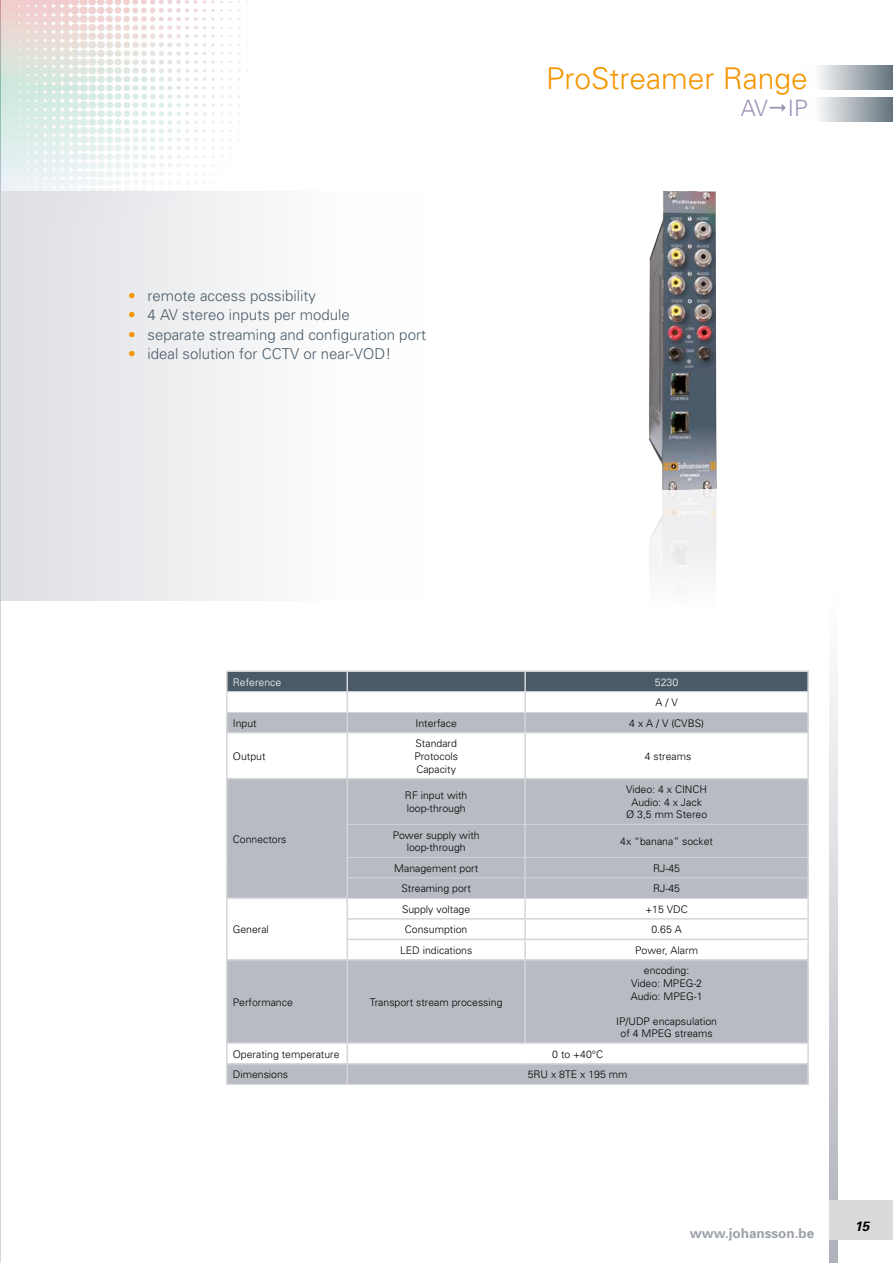
<style>
.page{position:relative;width:893px;height:1263px;background:#fff}
.page>*{position:absolute;margin:0;border:0;box-sizing:border-box;transform-origin:0 0}
.t1{font:300 30px "Univers";color:#f49600}
.t2{font:300 22.5px "Univers";color:#9d92b4}
.t3{font:300 15px "Univers";color:#4a5b67}
.t4{font:700 13.5px "Univers";color:#9ca1aa}
.t5{font:italic 700 13.5px "Univers";color:#000}
.t6{font:300 10.5px/12.6px "Univers";color:#000;text-align:center}
.t7{font:300 10.5px "Univers";color:#fff}
.s1{color:#f49600}
</style>
<div class="page">
<hr style="left:0;top:0;width:1px;height:1263px;background:#d5d6db">
<svg style="left:829px;top:678px;width:8px;height:585px;background:#d3d5d9"></svg>
<div style="left:828px;top:1200px;width:65px;height:40px;background:#dadada"></div>
<img style="left:0;top:0;width:265px;height:191px">
<div style="left:797px;top:65px;width:96px;height:24px;background:linear-gradient(to right,#fff,#6a7882)"></div>
<div style="left:797px;top:97px;width:96px;height:24px;background:linear-gradient(to right,#fff,#6a7882)"></div>
<img style="left:649px;top:490px;width:68px;height:88px">
<div style="left:1px;top:191px;width:420px;height:410px;background:linear-gradient(to right,#dfe0e4,#fff)"></div>
<hr style="left:0;top:191px;width:1px;height:410px;background:#c1c4ca">
<svg style="left:228px;top:713px;width:579px;height:371px;fill:#b8bbc2"></svg>
<hr style="left:807px;top:672px;width:2px;height:20px;background:#d5d6db">
<hr style="left:226px;top:672px;width:2px;height:20px;background:#d5d6db">
<hr style="left:226px;top:670px;width:121px;height:2px;background:#d5d6db">
<hr style="left:347px;top:670px;width:178px;height:2px;background:#d5d6db">
<hr style="left:525px;top:670px;width:284px;height:2px;background:#d5d6db">
<div style="left:227px;top:671px;width:581px;height:21px;background:#4a5b67"></div>
<hr style="left:228px;top:691px;width:119px;height:1px;background:#d5d6db">
<hr style="left:347px;top:691px;width:178px;height:1px;background:#d5d6db">
<hr style="left:525px;top:691px;width:282px;height:1px;background:#d5d6db">
<hr style="left:807px;top:692px;width:2px;height:20px;background:#d5d6db">
<hr style="left:226px;top:692px;width:2px;height:20px;background:#d5d6db">
<hr style="left:346px;top:692px;width:2px;height:20px;background:#d5d6db">
<hr style="left:524px;top:692px;width:2px;height:20px;background:#d5d6db">
<hr style="left:807px;top:712px;width:2px;height:21px;background:#d5d6db">
<hr style="left:226px;top:712px;width:2px;height:21px;background:#d5d6db">
<hr style="left:228px;top:712px;width:119px;height:1px;background:#d5d6db">
<hr style="left:347px;top:712px;width:178px;height:1px;background:#d5d6db">
<hr style="left:525px;top:712px;width:282px;height:1px;background:#d5d6db">
<svg style="left:346px;top:713px;width:2px;height:19px"></svg>
<svg style="left:524px;top:713px;width:2px;height:19px"></svg>
<hr style="left:807px;top:733px;width:2px;height:45px;background:#d5d6db">
<hr style="left:226px;top:733px;width:2px;height:45px;background:#d5d6db">
<hr style="left:228px;top:732px;width:119px;height:2px;background:#dfe0e4">
<hr style="left:347px;top:732px;width:178px;height:2px;background:#dfe0e4">
<hr style="left:525px;top:732px;width:282px;height:2px;background:#dfe0e4">
<hr style="left:346px;top:734px;width:2px;height:44px;background:#d5d6db">
<hr style="left:524px;top:734px;width:2px;height:44px;background:#d5d6db">
<hr style="left:226px;top:779px;width:2px;height:45px;background:#d5d6db">
<hr style="left:226px;top:824px;width:2px;height:33px;background:#d5d6db">
<hr style="left:226px;top:857px;width:2px;height:21px;background:#d5d6db">
<hr style="left:226px;top:878px;width:2px;height:20px;background:#d5d6db">
<hr style="left:226px;top:778px;width:121px;height:1px;background:#d5d6db">
<hr style="left:226px;top:898px;width:2px;height:21px;background:#d5d6db">
<hr style="left:226px;top:919px;width:2px;height:20px;background:#d5d6db">
<hr style="left:226px;top:939px;width:2px;height:20px;background:#d5d6db">
<hr style="left:228px;top:898px;width:118px;height:1px;background:#dfe0e4">
<hr style="left:346px;top:898px;width:2px;height:20px;background:#d5d6db">
<svg style="left:346px;top:920px;width:2px;height:39px"></svg>
<hr style="left:524px;top:898px;width:2px;height:20px;background:#d5d6db">
<hr style="left:807px;top:898px;width:2px;height:20px;background:#d5d6db">
<svg style="left:524px;top:920px;width:2px;height:39px"></svg>
<svg style="left:807px;top:920px;width:2px;height:39px"></svg>
<hr style="left:346px;top:918px;width:179px;height:2px;background:#d5d6db">
<hr style="left:525px;top:918px;width:284px;height:2px;background:#d5d6db">
<hr style="left:346px;top:938px;width:179px;height:2px;background:#d5d6db">
<hr style="left:525px;top:938px;width:284px;height:2px;background:#d5d6db">
<hr style="left:525px;top:778px;width:284px;height:1px;background:#d5d6db">
<hr style="left:807px;top:779px;width:2px;height:45px;background:#d5d6db">
<hr style="left:807px;top:824px;width:2px;height:33px;background:#d5d6db">
<hr style="left:807px;top:857px;width:2px;height:21px;background:#d5d6db">
<hr style="left:807px;top:878px;width:2px;height:20px;background:#d5d6db">
<hr style="left:525px;top:824px;width:282px;height:1px;background:#d5d6db">
<hr style="left:525px;top:857px;width:282px;height:1px;background:#d5d6db">
<hr style="left:525px;top:878px;width:282px;height:1px;background:#d5d6db">
<hr style="left:525px;top:898px;width:282px;height:1px;background:#d5d6db">
<hr style="left:346px;top:779px;width:2px;height:45px;background:#d5d6db">
<hr style="left:346px;top:824px;width:2px;height:33px;background:#d5d6db">
<hr style="left:346px;top:857px;width:2px;height:21px;background:#d5d6db">
<hr style="left:346px;top:878px;width:2px;height:20px;background:#d5d6db">
<hr style="left:347px;top:778px;width:178px;height:1px;background:#d5d6db">
<hr style="left:524px;top:779px;width:2px;height:45px;background:#d5d6db">
<hr style="left:524px;top:824px;width:2px;height:33px;background:#d5d6db">
<hr style="left:524px;top:857px;width:2px;height:21px;background:#d5d6db">
<hr style="left:524px;top:878px;width:2px;height:20px;background:#d5d6db">
<hr style="left:348px;top:824px;width:177px;height:1px;background:#d5d6db">
<hr style="left:348px;top:857px;width:177px;height:1px;background:#d5d6db">
<hr style="left:348px;top:878px;width:177px;height:1px;background:#d5d6db">
<hr style="left:348px;top:898px;width:177px;height:1px;background:#d5d6db">
<hr style="left:226px;top:960px;width:2px;height:83px;background:#d5d6db">
<hr style="left:226px;top:959px;width:121px;height:1px;background:#d5d6db">
<hr style="left:347px;top:959px;width:178px;height:1px;background:#d5d6db">
<hr style="left:525px;top:959px;width:284px;height:1px;background:#d5d6db">
<hr style="left:346px;top:960px;width:2px;height:82px;background:#d5d6db">
<hr style="left:524px;top:960px;width:2px;height:82px;background:#d5d6db">
<hr style="left:807px;top:960px;width:2px;height:83px;background:#d5d6db">
<hr style="left:226px;top:1043px;width:2px;height:20px;background:#d5d6db">
<hr style="left:228px;top:1042px;width:119px;height:2px;background:#dfe0e4">
<hr style="left:347px;top:1042px;width:178px;height:2px;background:#dfe0e4">
<hr style="left:525px;top:1042px;width:282px;height:2px;background:#dfe0e4">
<svg style="left:346px;top:1044px;width:2px;height:19px"></svg>
<hr style="left:807px;top:1043px;width:2px;height:20px;background:#d5d6db">
<hr style="left:226px;top:1064px;width:2px;height:20px;background:#d5d6db">
<hr style="left:226px;top:1063px;width:121px;height:1px;background:#d5d6db">
<hr style="left:347px;top:1063px;width:178px;height:1px;background:#d5d6db">
<hr style="left:525px;top:1063px;width:284px;height:1px;background:#d5d6db">
<hr style="left:346px;top:1064px;width:2px;height:20px;background:#d5d6db">
<hr style="left:807px;top:1064px;width:2px;height:20px;background:#d5d6db">
<hr style="left:226px;top:1084px;width:121px;height:1px;background:#d5d6db">
<hr style="left:347px;top:1084px;width:178px;height:1px;background:#d5d6db">
<hr style="left:525px;top:1084px;width:284px;height:1px;background:#d5d6db">
<img style="left:649px;top:191px;width:68px;height:299px">
<h3 class="t3" style="left:128px;top:287px;width:189px"><span class="s1">•</span> remote access possibility</h3>
<h3 class="t3" style="left:128px;top:306px;width:223px"><span class="s1">•</span> 4 AV stereo inputs per module</h3>
<h3 class="t3" style="left:128px;top:326px;width:299px"><span class="s1">•</span> separate streaming and configuration port</h3>
<h3 class="t3" style="left:128px;top:345px;width:265px"><span class="s1">•</span> ideal solution for CCTV or near-VOD!</h3>
<h1 class="t1" style="left:546px;top:60px;width:263px">ProStreamer Range</h1>
<h2 class="t2" style="left:741px;top:95px;width:69px">AV IP</h2>
<p class="t7" style="left:233px;top:676px;width:50px">Reference</p>
<p class="t7" style="left:655px;top:676px;width:21px">5230</p>
<p class="t6" style="left:656px;top:696px;width:24px">A / V</p>
<p class="t6" style="left:233px;top:717px;width:25px">Input</p>
<p class="t6" style="left:415px;top:717px;width:43px">Interface</p>
<p class="t6" style="left:629px;top:717px;width:76px">4 x A / V (CVBS)</p>
<p class="t6" style="left:233px;top:750px;width:34px">Output</p>
<p class="t6" style="left:414px;top:737px;width:45px;text-align:justify">Standard Protocols Capacity</p>
<p class="t6" style="left:645px;top:750px;width:48px">4 streams</p>
<p class="t6" style="left:233px;top:832px;width:55px">Connectors</p>
<p class="t6" style="left:233px;top:923px;width:38px">General</p>
<p class="t6" style="left:405px;top:789px;width:64px;text-align:left">RF input with loop-through</p>
<p class="t6" style="left:626px;top:783px;width:83px">Video: 4 x CINCH<br>Audio: 4 x Jack<br>Ø 3,5 mm Stereo</p>
<p class="t6" style="left:393px;top:828px;width:88px">Power supply with loop-through</p>
<p class="t6" style="left:620px;top:835px;width:94px">4x “banana” socket</p>
<p class="t6" style="left:394px;top:861px;width:86px">Management port</p>
<p class="t6" style="left:653px;top:861px;width:28px">RJ-45</p>
<p class="t6" style="left:401px;top:882px;width:71px">Streaming port</p>
<p class="t6" style="left:653px;top:882px;width:28px">RJ-45</p>
<p class="t6" style="left:402px;top:902px;width:70px">Supply voltage</p>
<p class="t6" style="left:645px;top:902px;width:44px">+15 VDC</p>
<p class="t6" style="left:405px;top:923px;width:64px">Consumption</p>
<p class="t6" style="left:651px;top:923px;width:32px">0.65 A</p>
<p class="t6" style="left:400px;top:943px;width:74px">LED indications</p>
<p class="t6" style="left:635px;top:943px;width:64px">Power, Alarm</p>
<p class="t6" style="left:233px;top:995px;width:62px">Performance</p>
<p class="t6" style="left:370px;top:995px;width:134px">Transport stream processing</p>
<p class="t6" style="left:631px;top:964px;width:73px">encoding:<br>Video: MPEG-2<br>Audio: MPEG-1</p>
<p class="t6" style="left:616px;top:1014px;width:102px">IP/UDP encapsulation of 4 MPEG streams</p>
<p class="t6" style="left:233px;top:1047px;width:108px">Operating temperature</p>
<p class="t6" style="left:552px;top:1047px;width:52px">0 to +40°C</p>
<p class="t6" style="left:233px;top:1068px;width:57px">Dimensions</p>
<p class="t6" style="left:528px;top:1068px;width:101px">5RU x 8TE x 195 mm</p>
<p class="t4" style="left:690px;top:1224px;width:126px">www.johansson.be</p>
<p class="t5" style="left:854px;top:1218px;width:17px">15</p>
</div>
